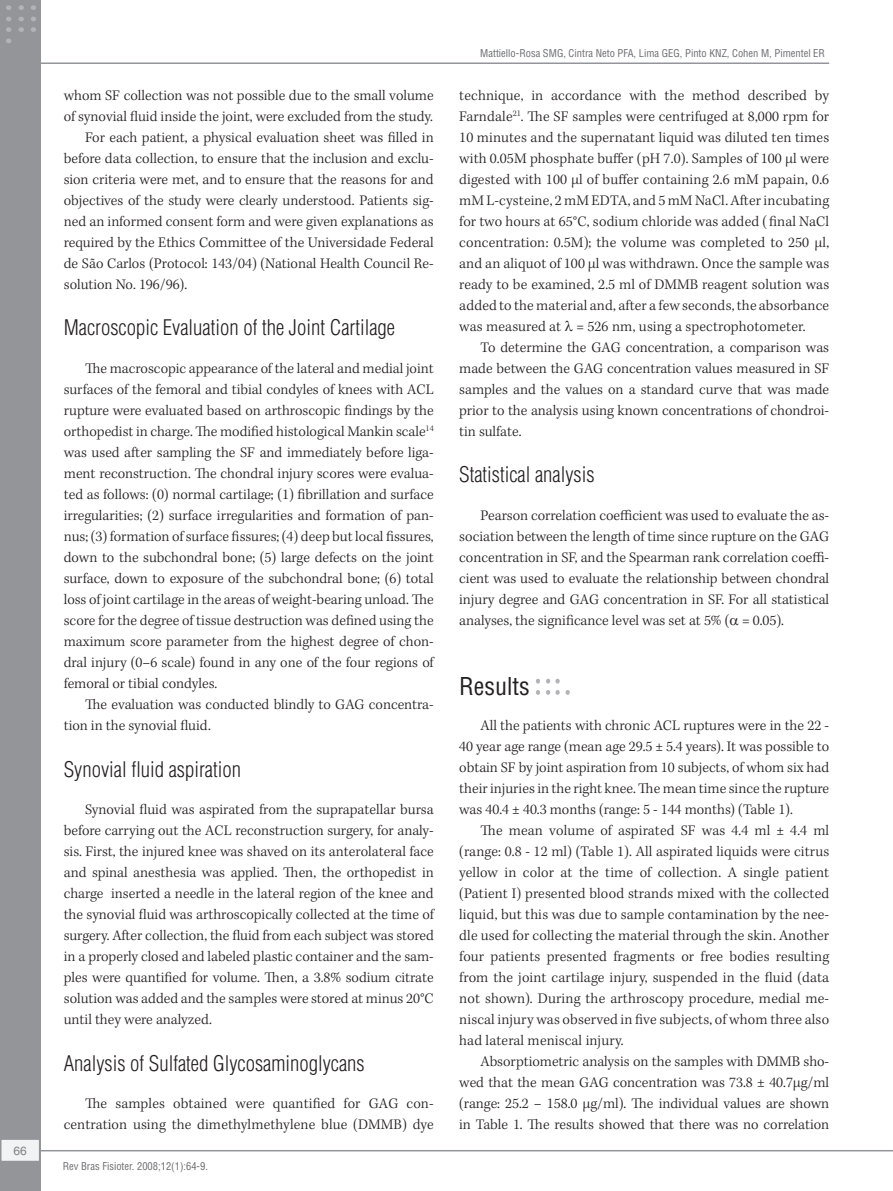
<style>
.page{position:relative;width:893px;height:1191px;background:#fff}
.page>*{position:absolute;margin:0;border:0;box-sizing:border-box;transform-origin:0 0}
.z04_0_Sub1{font:condensed 24px "Helvetica LT Std";color:#231f20}
.z04_1_Sub2{font:300 condensed 21px "Helvetica LT Std";color:#231f20}
.z05_0_texto_txt{font:300 15px/21px "Kepler Std";color:#231f20;text-align:justify}
.t1{font:12px "Helvetica LT Std";color:#808285}
.z06_2_cabecalho{font:condensed 10.5px "Helvetica LT Std";color:#6c6d70}
</style>
<div class="page">
<svg style="left:566px;top:690px;width:4px;height:5px"></svg>
<svg style="left:546px;top:690px;width:14px;height:5px"></svg>
<svg style="left:536px;top:690px;width:4px;height:5px"></svg>
<svg style="left:546px;top:678px;width:14px;height:5px"></svg>
<svg style="left:536px;top:678px;width:4px;height:5px"></svg>
<hr style="left:14px;top:1150px;width:879px;height:1px;background:#939598">
<hr style="left:13px;top:62px;width:816px;height:2px;background:#939598">
<div style="left:0;top:0;width:40px;height:1191px;background:#939598"></div>
<div style="left:1px;top:1139px;width:39px;height:22px;background:#f2f3f4"></div>
<div style="left:0;top:1138px;width:40px;height:24px;border:2px solid #939598"></div>
<svg style="left:6px;top:39px;width:5px;height:4px"></svg>
<svg style="left:6px;top:27px;width:5px;height:5px"></svg>
<svg style="left:6px;top:17px;width:5px;height:4px"></svg>
<svg style="left:6px;top:5px;width:5px;height:5px"></svg>
<svg style="left:19px;top:27px;width:5px;height:5px"></svg>
<svg style="left:19px;top:17px;width:5px;height:4px"></svg>
<svg style="left:19px;top:5px;width:5px;height:5px"></svg>
<svg style="left:31px;top:27px;width:5px;height:5px"></svg>
<svg style="left:31px;top:17px;width:5px;height:4px"></svg>
<svg style="left:31px;top:5px;width:5px;height:5px"></svg>
<p class="t1" style="left:14px;top:1143px;width:15px">66</p>
<p class="z05_0_texto_txt" style="left:64px;top:85px;width:371px">whom SF collection was not possible due to the small volume of synovial fluid inside the joint, were excluded from the study.</p>
<p class="z05_0_texto_txt" style="left:64px;top:127px;width:371px;text-indent:21px">For each patient, a physical evaluation sheet was filled in before data collection, to ensure that the inclusion and exclu&shy;sion criteria were met, and to ensure that the reasons for and objectives of the study were clearly understood. Patients sig&shy;ned an informed consent form and were given explanations as required by the Ethics Committee of the Universidade Federal de São Carlos (Protocol: 143/04) (National Health Council Re&shy;solution No. 196/96).</p>
<p class="z04_1_Sub2" style="left:64px;top:315px;width:333px">Macroscopic Evaluation of the Joint Cartilage</p>
<p class="z05_0_texto_txt" style="left:64px;top:358px;width:371px;text-indent:21px">The macroscopic appearance of the lateral and medial joint surfaces of the femoral and tibial condyles of knees with ACL rupture were evaluated based on arthroscopic findings by the orthopedist in charge. The modified histological Mankin scale<sup>14 </sup>was used after sampling the SF and immediately before liga&shy;ment reconstruction. The chondral injury scores were evalua&shy;ted as follows: (0) normal cartilage; (1) fibrillation and surface irregularities; (2) surface irregularities and formation of pan&shy;nus; (3) formation of surface fissures; (4) deep but local fissures, down to the subchondral bone; (5) large defects on the joint surface, down to exposure of the subchondral bone; (6) total loss of joint cartilage in the areas of weight-bearing unload. The score for the degree of tissue destruction was defined using the maximum score parameter from the highest degree of chon&shy;dral injury (0–6 scale) found in any one of the four regions of femoral or tibial condyles.</p>
<p class="z05_0_texto_txt" style="left:64px;top:694px;width:371px;text-indent:21px">The evaluation was conducted blindly to GAG concentra&shy;tion in the synovial fluid.</p>
<p class="z04_1_Sub2" style="left:64px;top:756px;width:179px">Synovial fluid aspiration</p>
<p class="z05_0_texto_txt" style="left:64px;top:799px;width:371px;text-indent:21px">Synovial fluid was aspirated from the suprapatellar bursa before carrying out the ACL reconstruction surgery, for analy&shy;sis. First, the injured knee was shaved on its anterolateral face and spinal anesthesia was applied. Then, the orthopedist in charge inserted a needle in the lateral region of the knee and the synovial fluid was arthroscopically collected at the time of surgery. After collection, the fluid from each subject was stored in a properly closed and labeled plastic container and the sam&shy;ples were quantified for volume. Then, a 3.8% sodium citrate solution was added and the samples were stored at minus 20°C until they were analyzed.</p>
<p class="z04_1_Sub2" style="left:64px;top:1050px;width:302px">Analysis of Sulfated Glycosaminoglycans</p>
<p class="z05_0_texto_txt" style="left:64px;top:1093px;width:371px;text-align:right">The samples obtained were quantified for GAG con&shy;centration using the dimethylmethylene blue (DMMB) dye</p>
<p class="z06_2_cabecalho" style="left:63px;top:1160px;width:147px">Rev Bras Fisioter. 2008;12(1):64-9.</p>
<p class="z06_2_cabecalho" style="left:480px;top:46px;width:346px">Mattiello-Rosa SMG, Cintra Neto PFA, Lima GEG, Pinto KNZ, Cohen M, Pimentel ER</p>
<p class="z05_0_texto_txt" style="left:459px;top:85px;width:371px">technique, in accordance with the method described by Farndale<sup>21</sup>. The SF samples were centrifuged at 8,000 rpm for 10 minutes and the supernatant liquid was diluted ten times with 0.05M phosphate buffer (pH 7.0). Samples of 100 µl were digested with 100 µl of buffer containing 2.6 mM papain, 0.6 mM L-cysteine, 2 mM EDTA, and 5 mM NaCl. After incubating for two hours at 65°C, sodium chloride was added ( final NaCl concentration: 0.5M); the volume was completed to 250 µl, and an aliquot of 100 µl was withdrawn. Once the sample was ready to be examined, 2.5 ml of DMMB reagent solution was added to the material and, after a few seconds, the absorbance was measured at = 526 nm, using a spectrophotometer.</p>
<p class="z05_0_texto_txt" style="left:459px;top:337px;width:371px;text-indent:21px">To determine the GAG concentration, a comparison was made between the GAG concentration values measured in SF samples and the values on a standard curve that was made prior to the analysis using known concentrations of chondroi&shy;tin sulfate.</p>
<p class="z04_1_Sub2" style="left:459px;top:462px;width:137px">Statistical analysis</p>
<p class="z05_0_texto_txt" style="left:459px;top:505px;width:371px;text-indent:21px">Pearson correlation coefficient was used to evaluate the as&shy;sociation between the length of time since rupture on the GAG concentration in SF, and the Spearman rank correlation coeffi&shy;cient was used to evaluate the relationship between chondral injury degree and GAG concentration in SF. For all statistical analyses, the significance level was set at 5% ( = 0.05).</p>
<p class="z04_0_Sub1" style="left:459px;top:671px;width:72px">Results</p>
<p class="z05_0_texto_txt" style="left:459px;top:715px;width:371px;text-indent:21px">All the patients with chronic ACL ruptures were in the 22 - 40 year age range (mean age 29.5 ± 5.4 years). It was possible to obtain SF by joint aspiration from 10 subjects, of whom six had their injuries in the right knee. The mean time since the rupture was 40.4 ± 40.3 months (range: 5 - 144 months) (Table 1).</p>
<p class="z05_0_texto_txt" style="left:459px;top:820px;width:371px;text-indent:21px">The mean volume of aspirated SF was 4.4 ml ± 4.4 ml (range: 0.8 - 12 ml) (Table 1). All aspirated liquids were citrus yellow in color at the time of collection. A single patient (Patient I) presented blood strands mixed with the collected liquid, but this was due to sample contamination by the nee&shy;dle used for collecting the material through the skin. Another four patients presented fragments or free bodies resulting from the joint cartilage injury, suspended in the fluid (data not shown). During the arthroscopy procedure, medial me&shy;niscal injury was observed in five subjects, of whom three also had lateral meniscal injury.</p>
<p class="z05_0_texto_txt" style="left:459px;top:1051px;width:371px;text-indent:21px">Absorptiometric analysis on the samples with DMMB sho&shy;wed that the mean GAG concentration was 73.8 ± 40.7µg/ml (range: 25.2 – 158.0 µg/ml). The individual values are shown in Table 1. The results showed that there was no correlation</p>
</div>
